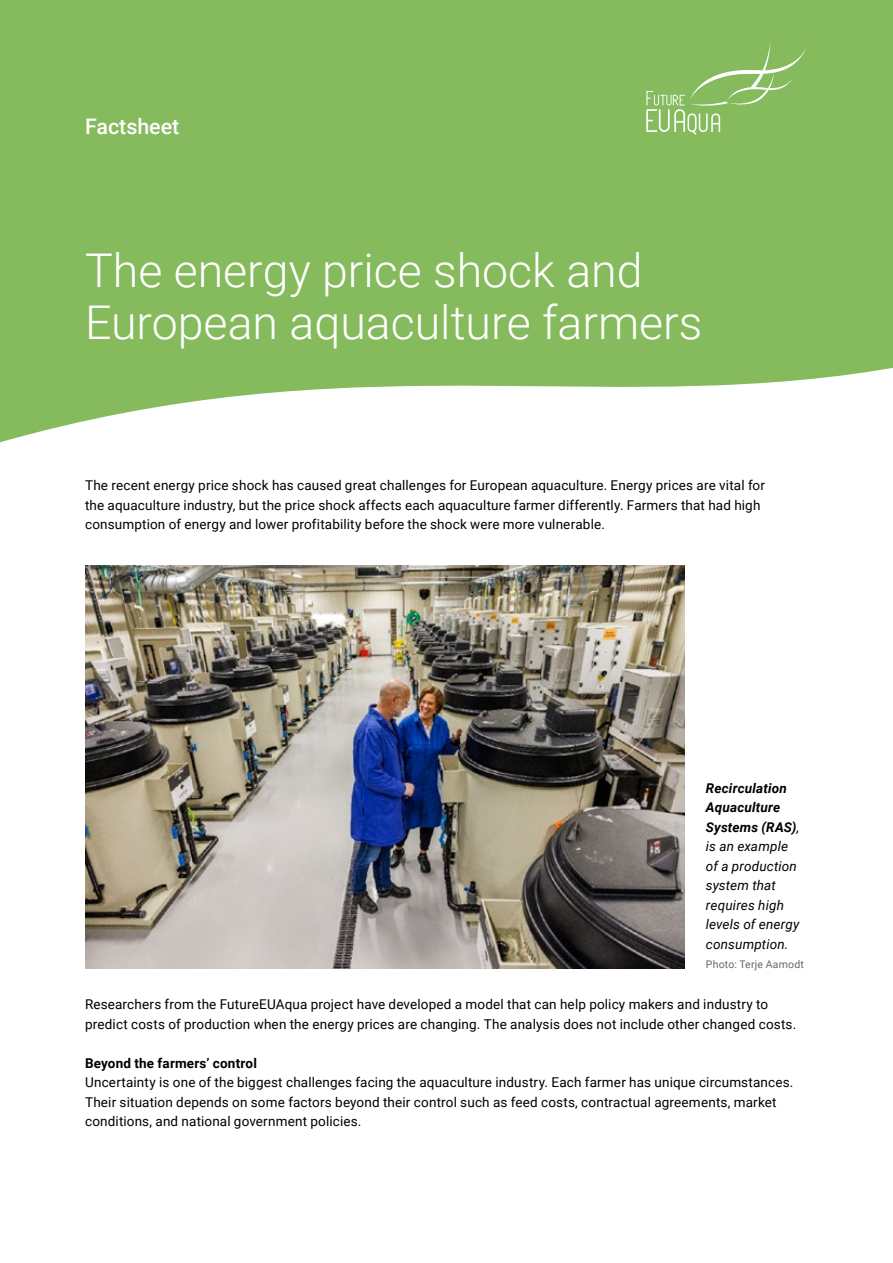
<style>
.page{position:relative;width:893px;height:1263px;background:#fff}
.page>*{position:absolute;margin:0;border:0;box-sizing:border-box;transform-origin:0 0}
.t1{font:300 46.5px/52.5px "Roboto";color:#fff}
.t2{font:500 21.45px "Roboto";color:#fff}
.t3{font:13.5px/19.5px "Roboto";letter-spacing:.01em;color:#000}
.t4{font:italic 13.5px/19.5px "Roboto";letter-spacing:.01em;color:#000}
.t5{font:700 13.5px "Roboto";letter-spacing:.015em;color:#000}
.t6{font:10.5px "Roboto";letter-spacing:.02em;color:#666}
.s1{font-weight:700}
</style>
<div class="page">
<svg style="left:0;top:0;width:893px;height:443px;background:#93c26f"></svg>
<svg style="left:646px;top:43px;width:162px;height:92px;background:#8ebf6a"></svg>
<img style="left:85px;top:566px;width:600px;height:402px">
<h2 class="t2" style="left:85px;top:111px;width:96px">Factsheet</h2>
<h1 class="t1" style="left:85px;top:242px;width:619px">The energy price shock and<br>European aquaculture farmers</h1>
<p class="t3" style="left:85px;top:475px;width:681px">The recent energy price shock has caused great challenges for European aquaculture. Energy prices are vital for the aquaculture industry, but the price shock affects each aquaculture farmer differently. Farmers that had high consumption of energy and lower profitability before the shock were more vulnerable.</p>
<p class="t4" style="left:706px;top:778px;width:95px"><span class="s1">Recirculation<br>Aquaculture<br>Systems (RAS)</span>, is an example of a production system that requires high levels of energy consumption.</p>
<p class="t6" style="left:706px;top:957px;width:100px">Photo: Terje Aamodt</p>
<p class="t3" style="left:85px;top:994px;width:713px">Researchers from the FutureEUAqua project have developed a model that can help policy makers and industry to predict costs of production when the energy prices are changing. The analysis does not include other changed costs.</p>
<p class="t5" style="left:85px;top:1053px;width:173px">Beyond the farmers’ control</p>
<p class="t3" style="left:85px;top:1072px;width:710px">Uncertainty is one of the biggest challenges facing the aquaculture industry. Each farmer has unique circumstances.<br>Their situation depends on some factors beyond their control such as feed costs, contractual agreements, market conditions, and national government policies.</p>
</div>
